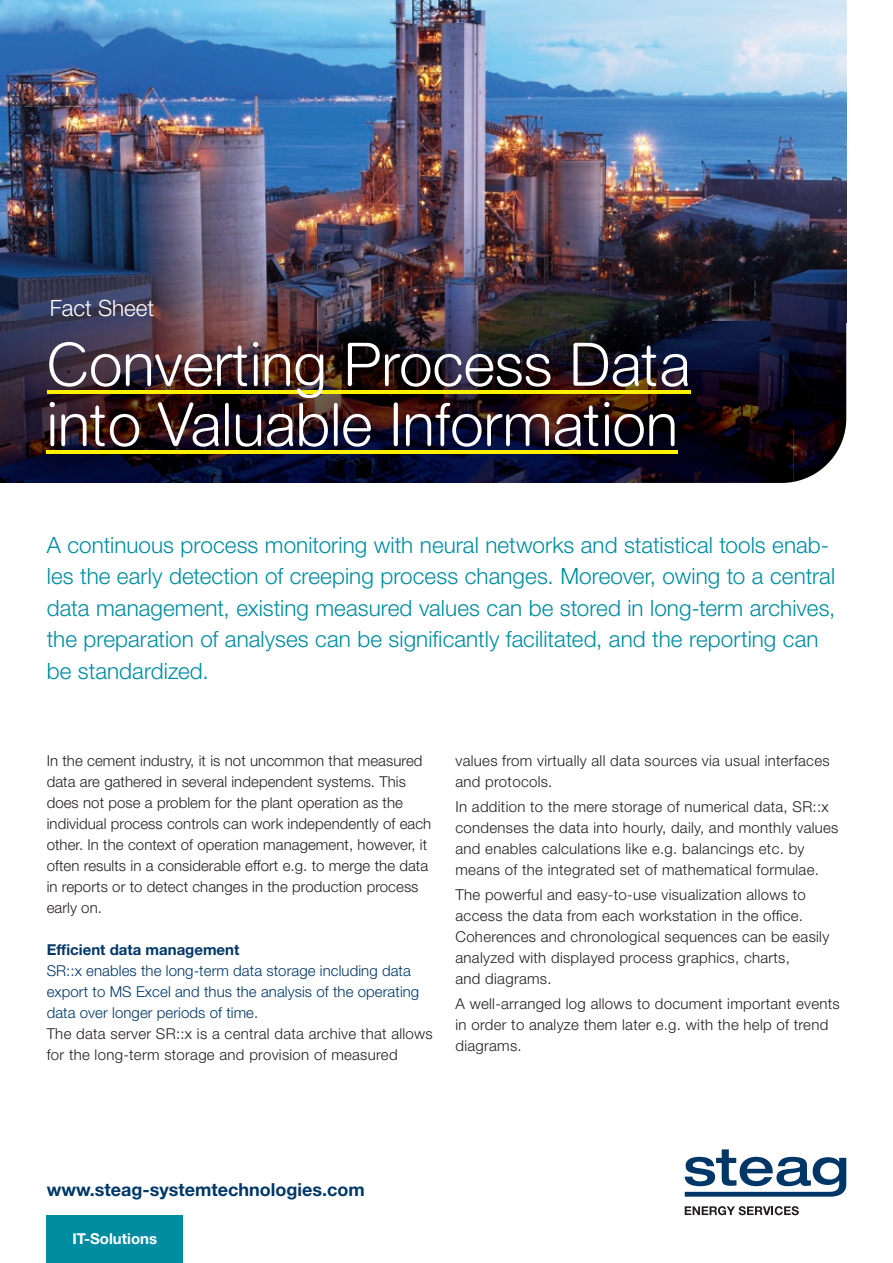
<style>
.page{position:relative;width:893px;height:1263px;background:#fff}
.page>*{position:absolute;margin:0;border:0;box-sizing:border-box;transform-origin:0 0}
.t1{font:300 60px/60px "Steag Light Rounded";color:#fff}
.t2{font:300 22.5px/31.5px "Helvetica Neue LT Std";color:#008da2}
.t3{font:300 22.5px "Helvetica Neue LT Std";color:#fff}
.t4{font:700 18px "Helvetica Neue LT Std";color:#003767}
.t5{font:300 15px/21px "Helvetica Neue LT Std";letter-spacing:.02em;color:#231f20}
.t6{font:300 15px/21px "Helvetica Neue LT Std";letter-spacing:.005em;color:#003767}
.t7{font:700 15px "Helvetica Neue LT Std";color:#003767}
.t8{font:700 15px "Helvetica Neue LT Std";color:#fff}
</style>
<div class="page">
<svg style="left:685px;top:1149px;width:161px;height:48px"></svg>
<svg style="left:685px;top:1206px;width:114px;height:9px"></svg>
<img style="left:0;top:0;width:846px;height:483px">
<hr style="left:47px;top:390px;width:643px;height:3px;background:#fff101">
<hr style="left:47px;top:450px;width:631px;height:3px;background:#fff101">
<div style="left:47px;top:1216px;width:136px;height:47px;background:#008da2"></div>
<h2 class="t3" style="left:50px;top:294px;width:106px">Fact Sheet</h2>
<h1 class="t1" style="left:47px;top:335px;width:645px">Converting Process Data into Valuable Information</h1>
<p class="t2" style="left:47px;top:528px;width:790px">A continuous process monitoring with neural networks and statistical tools enab&shy;les the early detection of creeping process changes. Moreover, owing to a central data management, existing measured values can be stored in long-term archives, the preparation of analyses can be significantly facilitated, and the reporting can be standardized.</p>
<p class="t5" style="left:47px;top:749px;width:386px">In the cement industry, it is not uncommon that measured data are gathered in several independent systems. This does not pose a problem for the plant operation as the individual process controls can work independently of each other. In the context of operation management, however, it often results in a considerable effort e.g. to merge the data in reports or to detect changes in the production process early on.</p>
<p class="t7" style="left:47px;top:940px;width:194px">Efficient data management</p>
<p class="t6" style="left:47px;top:959px;width:374px">SR::x enables the long-term data storage including data export to MS Excel and thus the analysis of the operating data over longer periods of time.</p>
<p class="t5" style="left:47px;top:1022px;width:388px">The data server SR::x is a central data archive that allows for the long-term storage and provision of measured</p>
<p class="t5" style="left:455px;top:749px;width:376px">values from virtually all data sources via usual interfaces and protocols.</p>
<p class="t5" style="left:455px;top:796px;width:384px">In addition to the mere storage of numerical data, SR::x condenses the data into hourly, daily, and monthly values and enables calculations like e.g. balancings etc. by means of the integrated set of mathematical formulae.</p>
<p class="t5" style="left:455px;top:884px;width:375px">The powerful and easy-to-use visualization allows to access the data from each workstation in the office.<br>Coherences and chronological sequences can be easily analyzed with displayed process graphics, charts,<br>and diagrams.</p>
<p class="t5" style="left:455px;top:993px;width:386px">A well-arranged log allows to document important events in order to analyze them later e.g. with the help of trend diagrams.</p>
<p class="t4" style="left:47px;top:1178px;width:319px">www.steag-systemtechnologies.com</p>
<p class="t8" style="left:72px;top:1229px;width:86px">IT-Solutions</p>
</div>
